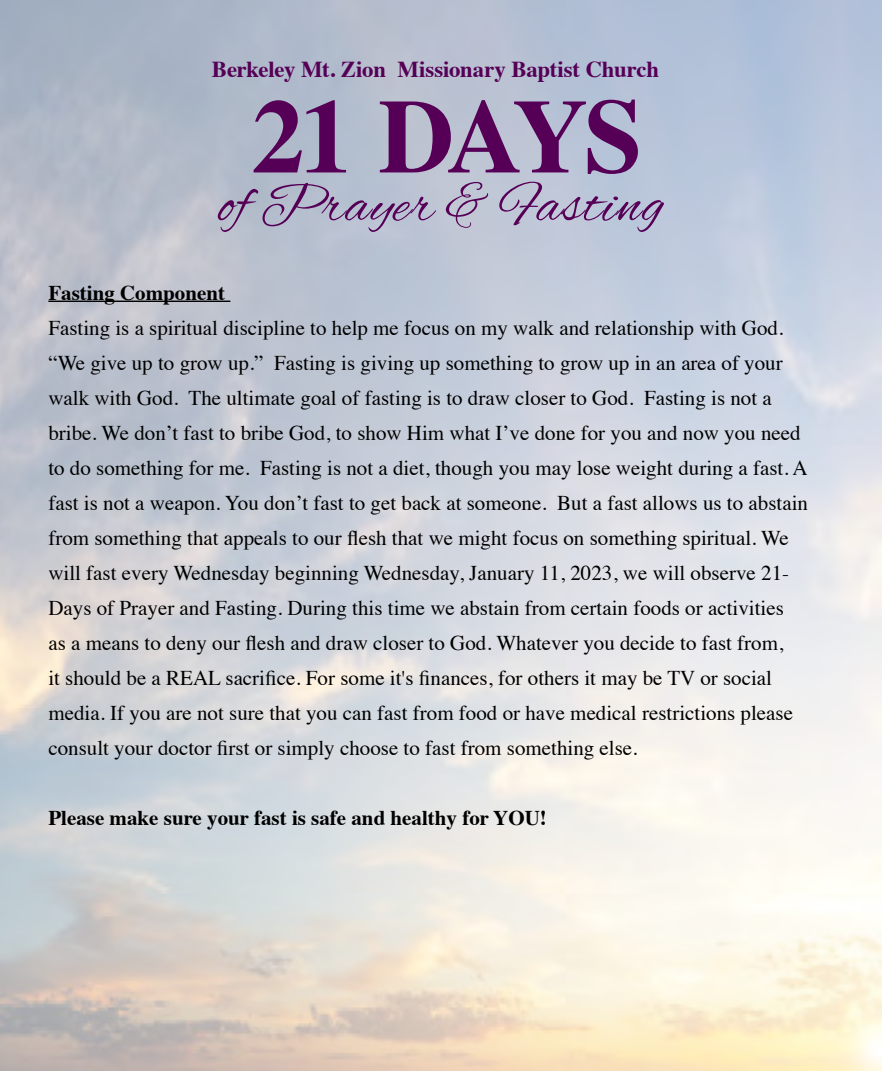
<style>
.page{position:relative;width:882px;height:1071px;background:#fff}
.page>*{position:absolute;margin:0;border:0;box-sizing:border-box;transform-origin:0 0}
.t1{font:700 105px "Times";letter-spacing:-.06em;color:#550056}
.t2{font:57.75px "Alex Brush";letter-spacing:.025em;color:#550056}
.t3{font:700 22.75px "Times";letter-spacing:-.01em;color:#550056}
.Bio_Text{font:21px/35px "Times";color:#000}
.Bio_Text-2{font:700 21px "Times";color:#000}
</style>
<div class="page">
<img style="left:0;top:0;width:882px;height:1071px">
<hr style="left:48px;top:301px;width:182px;height:1px;background:#000">
<p class="t3" style="left:212px;top:47px;width:449px">Berkeley Mt. Zion Missionary Baptist Church</p>
<p class="t1" style="left:252px;top:36px;width:392px">21 DAYS</p>
<p class="t2" style="left:218px;top:172px;width:447px">of Prayer &amp; Fasting</p>
<p class="Bio_Text-2" style="left:48px;top:273px;width:178px">Fasting Component</p>
<p class="Bio_Text" style="left:48px;top:309px;width:761px">Fasting is a spiritual discipline to help me focus on my walk and relationship with God. “We give up to grow up.” Fasting is giving up something to grow up in an area of your walk with God. The ultimate goal of fasting is to draw closer to God. Fasting is not a bribe. We don’t fast to bribe God, to show Him what I’ve done for you and now you need to do something for me. Fasting is not a diet, though you may lose weight during a fast. A fast is not a weapon. You don’t fast to get back at someone. But a fast allows us to abstain from something that appeals to our flesh that we might focus on something spiritual. We will fast every Wednesday beginning Wednesday, January 11, 2023, we will observe 21- Days of Prayer and Fasting. During this time we abstain from certain foods or activities<br>as a means to deny our flesh and draw closer to God. Whatever you decide to fast from,<br>it should be a REAL sacrifice. For some it's finances, for others it may be TV or social media. If you are not sure that you can fast from food or have medical restrictions please consult your doctor first or simply choose to fast from something else.</p>
<p class="Bio_Text-2" style="left:48px;top:798px;width:500px">Please make sure your fast is safe and healthy for YOU!</p>
</div>
